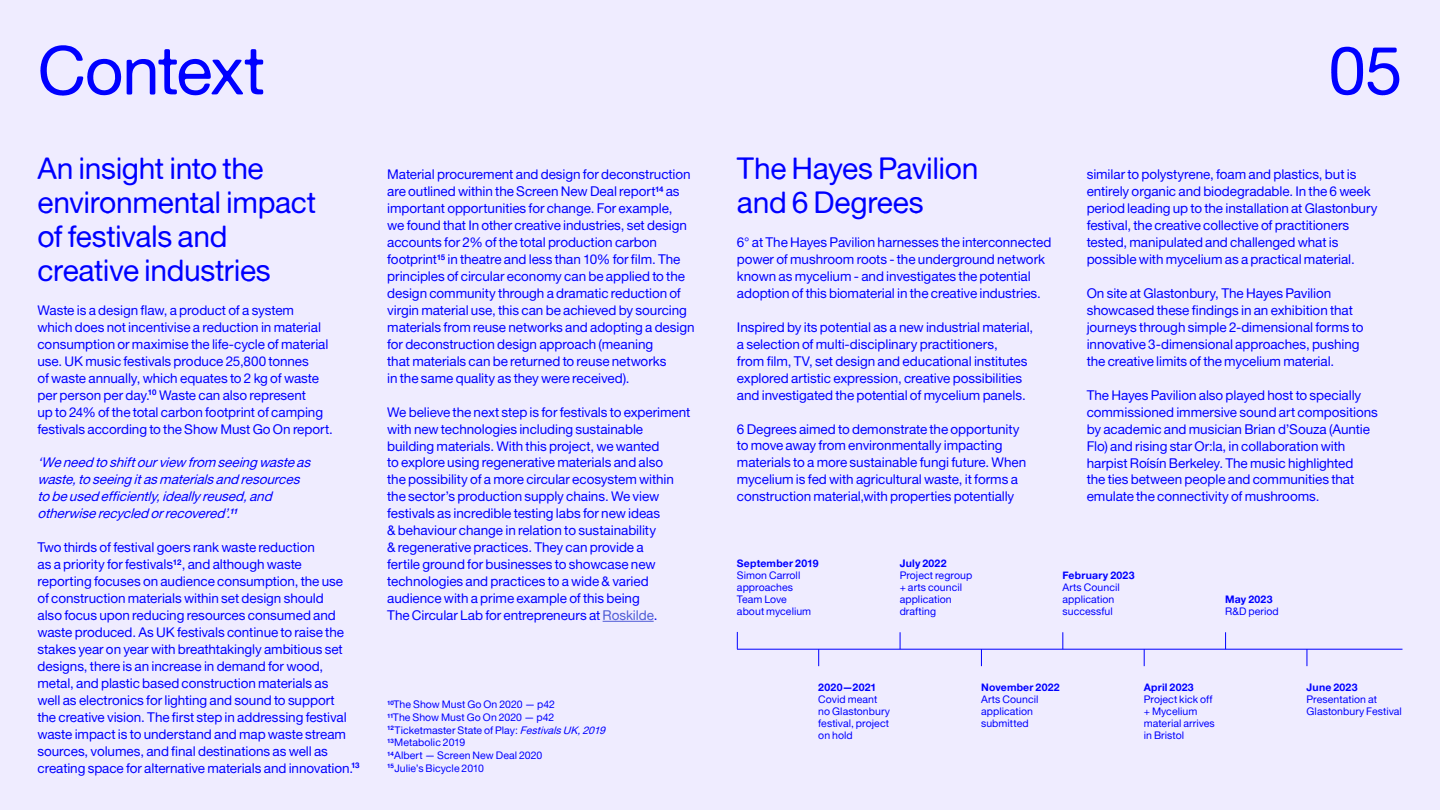
<style>
.page{position:relative;width:1440px;height:810px;background:#efecff}
.page>*{position:absolute;margin:0;border:0;box-sizing:border-box;transform-origin:0 0}
.t1{font:67.5px "Alte Haas Grotesk";letter-spacing:-.02em;color:#00f}
.t2{font:30px/33.9px "Alte Haas Grotesk";letter-spacing:-.015em;color:#00f}
.t3{font:13.5px/17px "Alte Haas Grotesk";letter-spacing:-.005em;color:#00f}
.t4{font:italic 13.5px/17px "Alte Haas Grotesk";color:#00f}
.t5{font:10.5px/12px "Alte Haas Grotesk";letter-spacing:.005em;color:#00f}
.t6{font:10.5px "Alte Haas Grotesk Bold";letter-spacing:.02em;color:#00f}
.t7{font:7.88px "Alte Haas Grotesk Bold";color:#00f}
.s1{color:#4f5cd6}
.s2{font-style:italic}
</style>
<div class="page">
<hr style="left:603px;top:621px;width:51px;height:1px;background:#4f5cd6">
<hr style="left:737px;top:649px;width:665px;height:1px;background:#00f">
<svg style="left:737px;top:632px;width:1px;height:17px"></svg>
<svg style="left:900px;top:632px;width:1px;height:17px"></svg>
<svg style="left:1062px;top:632px;width:1px;height:17px"></svg>
<svg style="left:1225px;top:632px;width:1px;height:17px"></svg>
<svg style="left:818px;top:649px;width:1px;height:17px"></svg>
<svg style="left:981px;top:649px;width:1px;height:17px"></svg>
<svg style="left:1144px;top:649px;width:1px;height:17px"></svg>
<svg style="left:1307px;top:649px;width:1px;height:17px"></svg>
<h1 class="t1" style="left:38px;top:30px;width:229px">Context</h1>
<h2 class="t2" style="left:38px;top:151px;width:280px">An insight into the environmental impact of festivals and creative industries</h2>
<p class="t3" style="left:38px;top:301px;width:297px">Waste is a design flaw, a product of a system<br>which does not incentivise a reduction in material consumption or maximise the life-cycle of material use. UK music festivals produce 25,800 tonnes<br>of waste annually, which equates to 2 kg of waste per person per day.<sup>10</sup> Waste can also represent<br>up to 24% of the total carbon footprint of camping festivals according to the Show Must Go On report.</p>
<p class="t4" style="left:37px;top:454px;width:278px">‘Weneed toshiftourview from seeingwasteas waste,toseeingitasmaterialsand resources tobeused efficiently,ideallyreused,and otherwiserecycled orrecovered’.<sup>11</sup></p>
<p class="t3" style="left:38px;top:539px;width:317px">Two thirds of festival goers rank waste reduction<br>as a priority for festivals<sup>12</sup>, and although waste reporting focuses on audience consumption, the use of construction materials within set design should<br>also focus upon reducing resources consumed and waste produced. As UK festivals continue to raise the stakes year on year with breathtakingly ambitious set designs, there is an increase in demand for wood, metal, and plastic based construction materials as well as electronics for lighting and sound to support the creative vision. The first step in addressing festival waste impact is to understand and map waste stream sources, volumes, and final destinations as well as creating space for alternative materials and innovation.</p>
<p class="t7" style="left:351px;top:760px;width:10px">13</p>
<p class="t3" style="left:387px;top:166px;width:309px">Material procurement and design for deconstruction are outlined within the Screen New Deal report<sup>14</sup> as important opportunities for change. For example,<br>we found that In other creative industries, set design accounts for 2% of the total production carbon footprint<sup>15</sup> in theatre and less than 10% for film. The principles of circular economy can be applied to the design community through a dramatic reduction of virgin material use, this can be achieved by sourcing materials from reuse networks and adopting a design for deconstruction design approach (meaning<br>that materials can be returned to reuse networks<br>in the same quality as they were received).</p>
<p class="t3" style="left:387px;top:403px;width:305px">We believe the next step is for festivals to experiment with new technologies including sustainable building materials. With this project, we wanted<br>to explore using regenerative materials and also<br>the possibility of a more circular ecosystem within the sector’s production supply chains. We view festivals as incredible testing labs for new ideas<br>&amp; behaviour change in relation to sustainability<br>&amp; regenerative practices. They can provide a<br>fertile ground for businesses to showcase new technologies and practices to a wide &amp; varied audience with a prime example of this being<br>The Circular Lab for entrepreneurs at <span class="s1">Roskilde</span>.</p>
<p class="t5" style="left:387px;top:698px;width:223px;line-height:12.8px"><sup>10</sup>The Show Must Go On 2020 — p42<br><sup>11</sup>The Show Must Go On 2020 — p42<br><sup>12</sup>Ticketmaster State of Play: <span class="s2">FestivalsUK,2019<br></span><sup>13</sup>Metabolic 2019<br><sup>14</sup>Albert — Screen New Deal 2020<br><sup>15</sup>Julie’s Bicycle 2010</p>
<h1 class="t1" style="left:1328px;top:30px;width:76px">05</h1>
<h2 class="t2" style="left:737px;top:151px;width:243px">The Hayes Pavilion and 6 Degrees</h2>
<p class="t3" style="left:737px;top:234px;width:316px">6° at The Hayes Pavilion harnesses the interconnected power of mushroom roots - the underground network known as mycelium - and investigates the potential adoption of this biomaterial in the creative industries.</p>
<p class="t3" style="left:737px;top:318px;width:298px">Inspired by its potential as a new industrial material, a selection of multi-disciplinary practitioners,<br>from film, TV, set design and educational institutes explored artistic expression, creative possibilities and investigated the potential of mycelium panels.</p>
<p class="t3" style="left:737px;top:420px;width:291px">6 Degrees aimed to demonstrate the opportunity to move away from environmentally impacting materials to a more sustainable fungi future. When mycelium is fed with agricultural waste, it forms a construction material,with properties potentially</p>
<p class="t3" style="left:1087px;top:166px;width:293px">similar to polystyrene, foam and plastics, but is entirely organic and biodegradable. In the 6 week period leading up to the installation at Glastonbury festival, the creative collective of practitioners tested, manipulated and challenged what is possible with mycelium as a practical material.</p>
<p class="t3" style="left:1087px;top:285px;width:278px">On site at Glastonbury, The Hayes Pavilion showcased these findings in an exhibition that journeys through simple 2-dimensional forms to innovative 3-dimensional approaches, pushing the creative limits of the mycelium material.</p>
<p class="t3" style="left:1087px;top:386px;width:293px">The Hayes Pavilion also played host to specially commissioned immersive sound art compositions by academic and musician Brian d’Souza (Auntie Flo) and rising star Or:la, in collaboration with harpist Roísín Berkeley. The music highlighted<br>the ties between people and communities that emulate the connectivity of mushrooms.</p>
<p class="t6" style="left:737px;top:557px;width:83px">September 2019</p>
<p class="t5" style="left:737px;top:569px;width:76px">Simon Carroll approaches<br>Team Love about mycelium</p>
<p class="t6" style="left:900px;top:557px;width:48px">July 2022</p>
<p class="t5" style="left:900px;top:569px;width:74px">Project regroup + arts council application drafting</p>
<p class="t6" style="left:1062px;top:569px;width:74px">February 2023</p>
<p class="t5" style="left:1062px;top:581px;width:59px">Arts Council application successful</p>
<p class="t6" style="left:1225px;top:593px;width:49px">May 2023</p>
<p class="t5" style="left:1225px;top:605px;width:55px">R&amp;D period</p>
<p class="t6" style="left:818px;top:680px;width:60px">2020—2021</p>
<p class="t5" style="left:818px;top:693px;width:73px">Covid meant no Glastonbury festival, project on hold</p>
<p class="t6" style="left:981px;top:680px;width:80px">November 2022</p>
<p class="t5" style="left:981px;top:693px;width:59px">Arts Council application submitted</p>
<p class="t6" style="left:1144px;top:680px;width:51px">April 2023</p>
<p class="t5" style="left:1144px;top:693px;width:73px">Project kick off + Mycelium material arrives in Bristol</p>
<p class="t6" style="left:1307px;top:680px;width:53px">June 2023</p>
<p class="t5" style="left:1307px;top:693px;width:97px">Presentation at<br>Glastonbury Festival</p>
</div>
